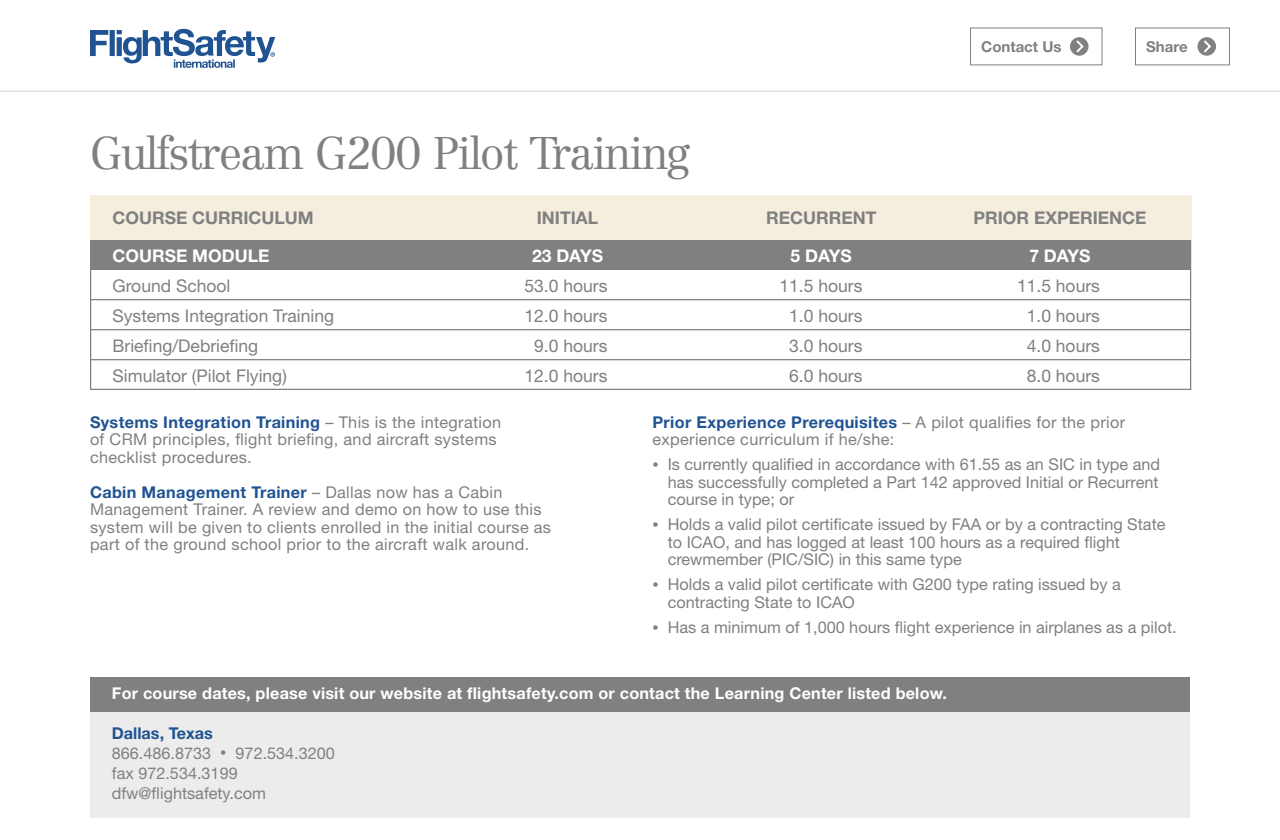
<style>
.page{position:relative;width:1280px;height:840px;background:#fff}
.page>*{position:absolute;margin:0;border:0;box-sizing:border-box;transform-origin:0 0}
.t1{font:300 45px "Centennial";letter-spacing:-.04em;color:#808080}
.t2{font:17.5px "Helvetica Neue";color:#808080}
.t3{font:700 17.5px "Helvetica Neue";color:#808080}
.t4{font:700 17.5px "Helvetica Neue";color:#fff}
.t5{font:16.25px/17.5px "Helvetica Neue";color:#808080}
.t6{font:16.25px/17.5px "Helvetica Neue";letter-spacing:.02em;color:#808080}
.t7{font:700 16.25px "Helvetica Neue";letter-spacing:.01em;color:#fff}
.t8{font:700 15px "Helvetica Neue";color:#808080}
.s1{font-weight:700;color:#205392}
.s2{font-size:12.5px}
</style>
<div class="page">
<div style="left:970px;top:27px;width:133px;height:38px;border:1px solid #808080"></div>
<svg style="left:1070px;top:37px;width:19px;height:19px"></svg>
<svg style="left:1074px;top:38px;width:11px;height:17px"></svg>
<div style="left:1135px;top:27px;width:95px;height:38px;border:1px solid #808080"></div>
<div style="left:1198px;top:37px;width:18px;height:19px;background:#808080;border-radius:50%"></div>
<svg style="left:1202px;top:38px;width:11px;height:17px"></svg>
<svg style="left:90px;top:29px;width:185px;height:39px"></svg>
<div style="left:90px;top:710px;width:1100px;height:108px;background:#ececec"></div>
<div style="left:90px;top:240px;width:1100px;height:30px;background:#808080"></div>
<div style="left:90px;top:195px;width:1101px;height:45px;background:#f5eedf"></div>
<hr style="left:90px;top:299px;width:1100px;height:1px;background:#808080">
<hr style="left:90px;top:329px;width:1100px;height:1px;background:#808080">
<hr style="left:90px;top:359px;width:1100px;height:1px;background:#808080">
<div style="left:90px;top:677px;width:1100px;height:34px;background:#808080"></div>
<hr style="left:0;top:91px;width:1280px;height:1px;background:#dfdfdf">
<h1 class="t1" style="left:91px;top:126px;width:601px">Gulfstream G200 Pilot Training</h1>
<p class="t8" style="left:981px;top:37px;width:82px">Contact Us</p>
<p class="t8" style="left:1146px;top:37px;width:43px">Share</p>
<p class="t3" style="left:113px;top:207px;width:203px">COURSE CURRICULUM</p>
<p class="t3" style="left:537px;top:207px;width:63px">INITIAL</p>
<p class="t3" style="left:766px;top:207px;width:112px">RECURRENT</p>
<p class="t3" style="left:974px;top:207px;width:175px">PRIOR EXPERIENCE</p>
<p class="t4" style="left:113px;top:244px;width:158px">COURSE MODULE</p>
<p class="t4" style="left:532px;top:244px;width:73px">23 DAYS</p>
<p class="t4" style="left:791px;top:244px;width:63px">5 DAYS</p>
<p class="t4" style="left:1029px;top:244px;width:63px">7 DAYS</p>
<p class="t2" style="left:113px;top:275px;width:119px">Ground School</p>
<p class="t2" style="left:525px;top:275px;width:85px">53.0 hours</p>
<p class="t2" style="left:780px;top:275px;width:85px">11.5 hours</p>
<p class="t2" style="left:1017px;top:275px;width:85px">11.5 hours</p>
<p class="t2" style="left:113px;top:305px;width:223px">Systems Integration Training</p>
<p class="t2" style="left:525px;top:305px;width:85px">12.0 hours</p>
<p class="t2" style="left:789px;top:305px;width:75px">1.0 hours</p>
<p class="t2" style="left:1027px;top:305px;width:75px">1.0 hours</p>
<p class="t2" style="left:113px;top:335px;width:147px">Briefing/Debriefing</p>
<p class="t2" style="left:534px;top:335px;width:75px">9.0 hours</p>
<p class="t2" style="left:789px;top:335px;width:75px">3.0 hours</p>
<p class="t2" style="left:1027px;top:335px;width:75px">4.0 hours</p>
<p class="t2" style="left:113px;top:365px;width:176px">Simulator (Pilot Flying)</p>
<p class="t2" style="left:525px;top:365px;width:85px">12.0 hours</p>
<p class="t2" style="left:789px;top:365px;width:75px">6.0 hours</p>
<p class="t2" style="left:1027px;top:365px;width:75px">8.0 hours</p>
<p class="t6" style="left:90px;top:413px;width:413px"><span class="s1">Systems Integration Training</span> – This is the integration of CRM principles, flight briefing, and aircraft systems checklist procedures.</p>
<p class="t6" style="left:90px;top:483px;width:463px"><span class="s1">Cabin Management Trainer</span> – Dallas now has a Cabin Management Trainer. A review and demo on how to use this system will be given to clients enrolled in the initial course as part of the ground school prior to the aircraft walk around.</p>
<p class="t6" style="left:652px;top:413px;width:474px"><span class="s1">Prior Experience Prerequisites</span> – A pilot qualifies for the prior experience curriculum if he/she:</p>
<p class="t5" style="left:668px;top:456px;width:494px;text-align:justify;text-indent:-15px"><span class="s2">•</span> Is currently qualified in accordance with 61.55 as an SIC in type and has successfully completed a Part 142 approved Initial or Recurrent course in type; or</p>
<p class="t5" style="left:668px;top:516px;width:499px;text-indent:-15px"><span class="s2">•</span> Holds a valid pilot certificate issued by FAA or by a contracting State to ICAO, and has logged at least 100 hours as a required flight crewmember (PIC/SIC) in this same type</p>
<p class="t5" style="left:668px;top:576px;width:455px;text-indent:-15px"><span class="s2">•</span> Holds a valid pilot certificate with G200 type rating issued by a contracting State to ICAO</p>
<p class="t5" style="left:652px;top:618px;width:526px"><span class="s2">•</span> Has a minimum of 1,000 hours flight experience in airplanes as a pilot.</p>
<p class="t7" style="left:112px;top:683px;width:836px">For course dates, please visit our website at flightsafety.com or contact the Learning Center listed below.</p>
<p class="t5" style="left:112px;top:723px;width:225px;line-height:20px"><span class="s1">Dallas, Texas<br></span>866.486.8733 <span class="s2">•</span> 972.534.3200 fax 972.534.3199 dfw@flightsafety.com</p>
</div>
